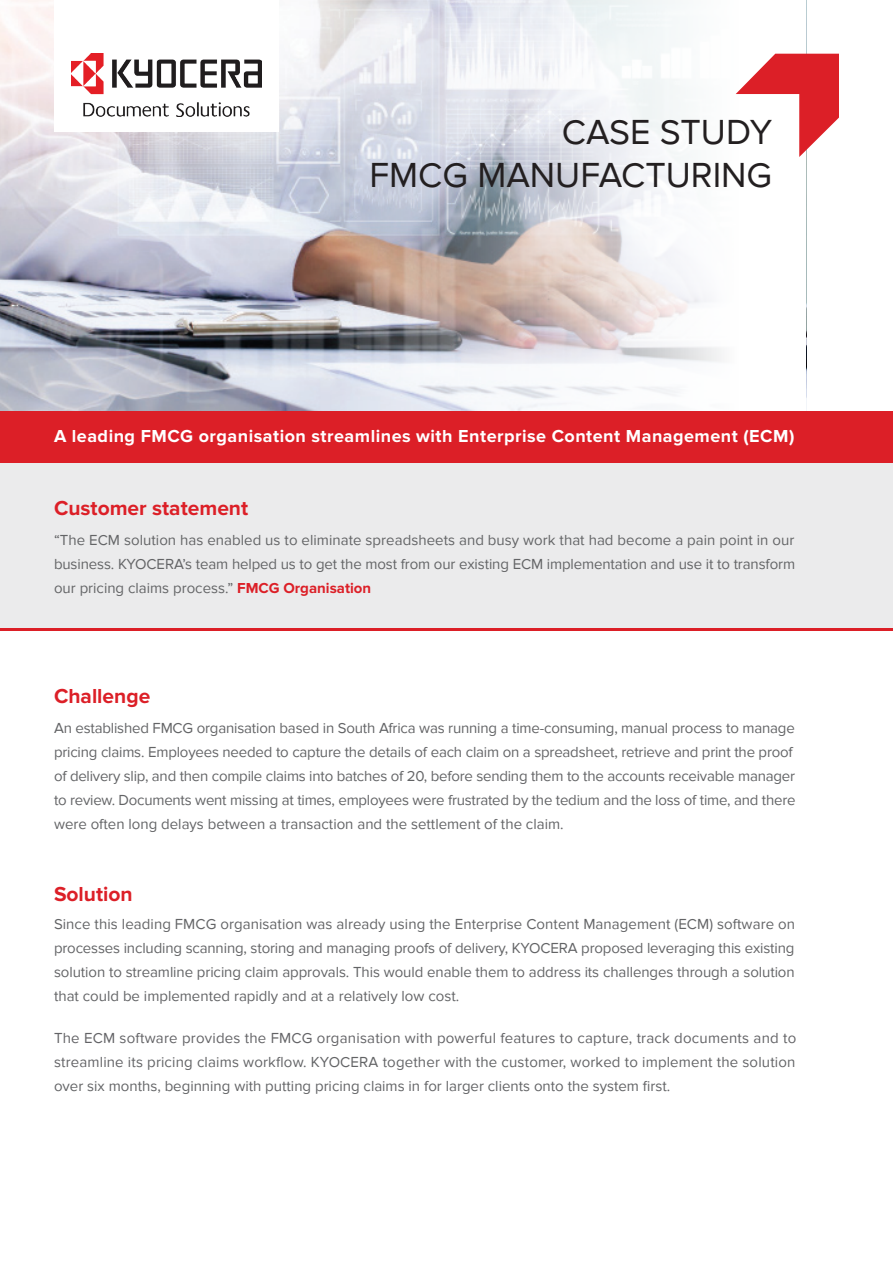
<style>
.page{position:relative;width:893px;height:1263px;background:#fff}
.page>*{position:absolute;margin:0;border:0;box-sizing:border-box;transform-origin:0 0}
.t1{font:35.85px/43px "Proxima Nova";color:#231f20;text-align:right}
.t2{font:700 21px "Proxima Nova";color:#dc1f27}
.t3{font:700 18px "Proxima Nova";letter-spacing:.025em;color:#fff}
.t4{font:15px/24px "Proxima Nova";letter-spacing:-.01em;color:#636466;text-align:justify}
.s1{font-weight:700;color:#dc1f27}
.s2{color:#636366}
</style>
<div class="page">
<img style="left:0;top:0;width:166px;height:411px">
<svg style="left:166px;top:0;width:640px;height:411px"></svg>
<div style="left:0;top:411px;width:893px;height:53px;background:#dc1f27"></div>
<div style="left:54px;top:0;width:225px;height:131px;background:#fff"></div>
<svg style="left:736px;top:54px;width:103px;height:103px"></svg>
<img style="left:71px;top:54px;width:191px;height:63px">
<div style="left:0;top:464px;width:893px;height:164px;background:#ebebec"></div>
<hr style="left:0;top:628px;width:893px;height:2px;background:#dc1f27">
<h1 class="t1" style="left:370px;top:111px;width:404px">CASE STUDY<br>FMCG MANUFACTURING</h1>
<p class="t3" style="left:54px;top:425px;width:742px">A leading FMCG organisation streamlines with Enterprise Content Management (ECM)</p>
<h2 class="t2" style="left:54px;top:496px;width:196px">Customer statement</h2>
<p class="t4" style="left:54px;top:528px;width:743px">“The ECM solution has enabled us to eliminate spreadsheets and busy work that had become a pain point in our business. KYOCERA’s team helped us to get the most from our existing ECM implementation and use it to transform our pricing claims process.” <span class="s1">FMCG Organisation</span></p>
<h2 class="t2" style="left:54px;top:683px;width:98px">Challenge</h2>
<p class="t4" style="left:54px;top:716px;width:743px;text-align:left">An established FMCG organisation based in South Africa was running a time-consuming, manual process to manage pricing claims. Employees needed to capture the details of each claim on a spreadsheet, retrieve and print the proof of delivery slip, and then compile claims into batches of 20, before sending them to the accounts receivable manager to review. Documents went missing at times, employees were frustrated by the tedium and the loss of time, and there were often long delays between a transaction and the settlement of the claim.</p>
<h2 class="t2" style="left:54px;top:881px;width:80px">Solution</h2>
<p class="t4" style="left:54px;top:912px;width:743px">Since this leading FMCG organisation was already using the Enterprise Content Management (ECM) software on processes including scanning, storing and managing proofs of delivery, KYOCERA proposed leveraging this existing solution to streamline pricing claim approvals. This would enable them to address its challenges through a solution that could be implemented rapidly and at a relatively low cost.</p>
<p class="t4" style="left:54px;top:1026px;width:744px"><span class="s2">The ECM software provides the FMCG organisation with powerful features to capture, track documents and to streamline</span> its pricing claims workflow. KYOCERA together with the customer, worked to implement the solution over six months, beginning with putting pricing claims in for larger clients onto the system first.</p>
</div>
